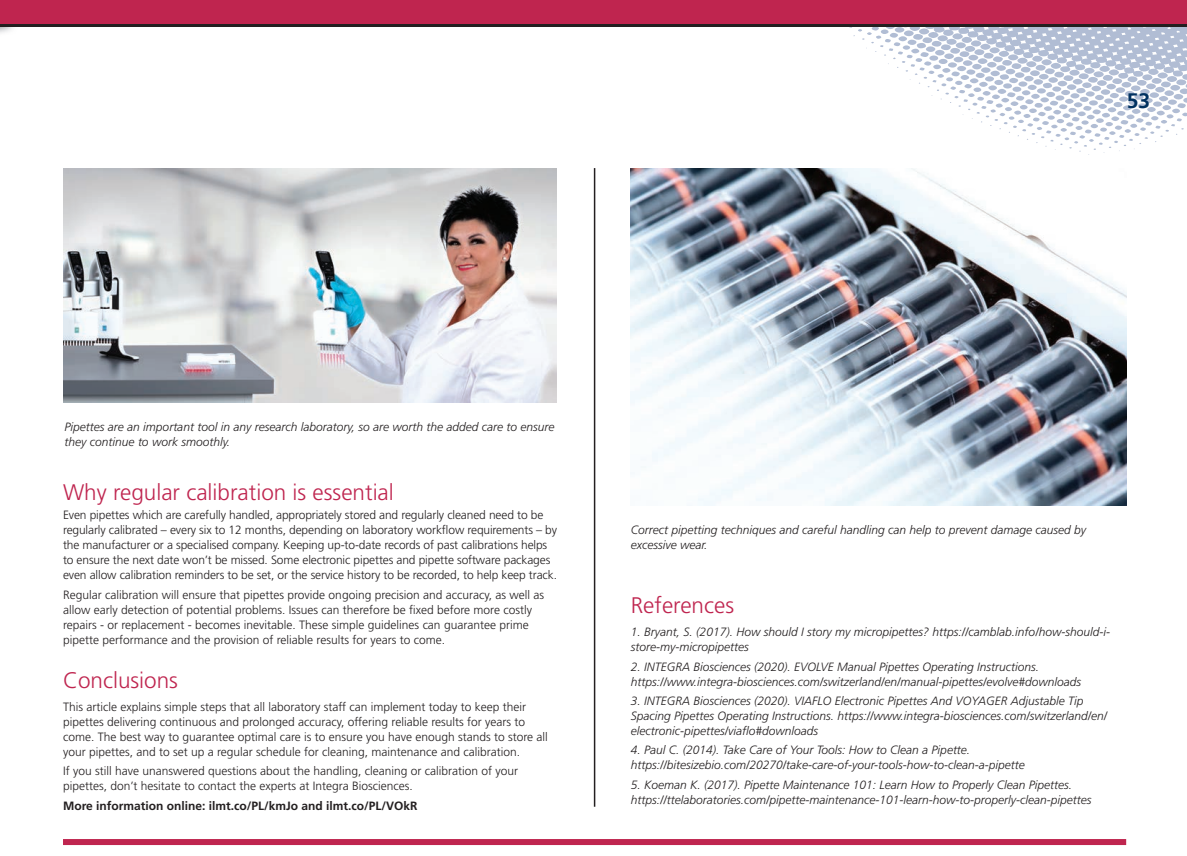
<style>
.page{position:relative;width:1187px;height:856px;background:#fff}
.page>*{position:absolute;margin:0;border:0;box-sizing:border-box;transform-origin:0 0}
.t1{font:300 22.5px "Frutiger";color:#bf254f}
.t2{font:700 21px "Frutiger";color:#003160}
.t3{font:300 12px/15px "Frutiger";color:#231f20}
.t4{font:italic 300 12px/15px "Frutiger";color:#231f20}
.t5{font:700 12px "Frutiger";color:#231f20}
</style>
<div class="page">
<svg style="left:849px;top:27px;width:338px;height:128px"></svg>
<div style="left:0;top:0;width:1187px;height:27px;background:#231f20"></div>
<div style="left:0;top:0;width:1187px;height:24px;background:#bf254f"></div>
<hr style="left:594px;top:168px;width:1px;height:638px;background:#231f20">
<img style="left:631px;top:168px;width:495px;height:337px">
<img style="left:63px;top:168px;width:494px;height:234px">
<div style="left:63px;top:838px;width:1063px;height:6px;background:#bf254f"></div>
<h2 class="t2" style="left:1127px;top:88px;width:25px">53</h2>
<p class="t4" style="left:65px;top:419px;width:491px">Pipettes are an important tool in any research laboratory, so are worth the added care to ensure they continue to work smoothly.</p>
<h1 class="t1" style="left:63px;top:479px;width:332px">Why regular calibration is essential</h1>
<p class="t3" style="left:63px;top:507px;width:496px">Even pipettes which are carefully handled, appropriately stored and regularly cleaned need to be regularly calibrated – every six to 12 months, depending on laboratory workflow requirements – by the manufacturer or a specialised company. Keeping up-to-date records of past calibrations helps to ensure the next date won’t be missed. Some electronic pipettes and pipette software packages even allow calibration reminders to be set, or the service history to be recorded, to help keep track.</p>
<p class="t3" style="left:63px;top:587px;width:482px">Regular calibration will ensure that pipettes provide ongoing precision and accuracy, as well as allow early detection of potential problems. Issues can therefore be fixed before more costly repairs - or replacement - becomes inevitable. These simple guidelines can guarantee prime pipette performance and the provision of reliable results for years to come.</p>
<h1 class="t1" style="left:63px;top:666px;width:117px">Conclusions</h1>
<p class="t3" style="left:63px;top:699px;width:486px">This article explains simple steps that all laboratory staff can implement today to keep their pipettes delivering continuous and prolonged accuracy, offering reliable results for years to come. The best way to guarantee optimal care is to ensure you have enough stands to store all your pipettes, and to set up a regular schedule for cleaning, maintenance and calibration.</p>
<p class="t3" style="left:63px;top:763px;width:457px">If you still have unanswered questions about the handling, cleaning or calibration of your pipettes, don’t hesitate to contact the experts at Integra Biosciences.</p>
<p class="t5" style="left:63px;top:798px;width:356px">More information online: ilmt.co/PL/kmJo and ilmt.co/PL/VOkR</p>
<p class="t4" style="left:631px;top:522px;width:457px">Correct pipetting techniques and careful handling can help to prevent damage caused by excessive wear.</p>
<h1 class="t1" style="left:631px;top:592px;width:105px">References</h1>
<p class="t4" style="left:631px;top:624px;width:481px">1. Bryant, S. (2017). How should I story my micropipettes? https://camblab.info/how-should-i&shy;store-my-micropipettes</p>
<p class="t4" style="left:631px;top:659px;width:452px">2. INTEGRA Biosciences (2020). EVOLVE Manual Pipettes Operating Instructions. https://www.integra-biosciences.com/switzerland/en/manual-pipettes/evolve#downloads</p>
<p class="t4" style="left:631px;top:693px;width:478px">3. INTEGRA Biosciences (2020). VIAFLO Electronic Pipettes And VOYAGER Adjustable Tip<br>Spacing Pipettes Operating Instructions. https://www.integra-biosciences.com/switzerland/en/ electronic-pipettes/viaflo#downloads</p>
<p class="t4" style="left:631px;top:742px;width:396px">4. Paul C. (2014). Take Care of Your Tools: How to Clean a Pipette. https://bitesizebio.com/20270/take-care-of-your-tools-how-to-clean-a-pipette</p>
<p class="t4" style="left:631px;top:776px;width:462px">5. Koeman K. (2017). Pipette Maintenance 101: Learn How to Properly Clean Pipettes. https://ttelaboratories.com/pipette-maintenance-101-learn-how-to-properly-clean-pipettes</p>
</div>
